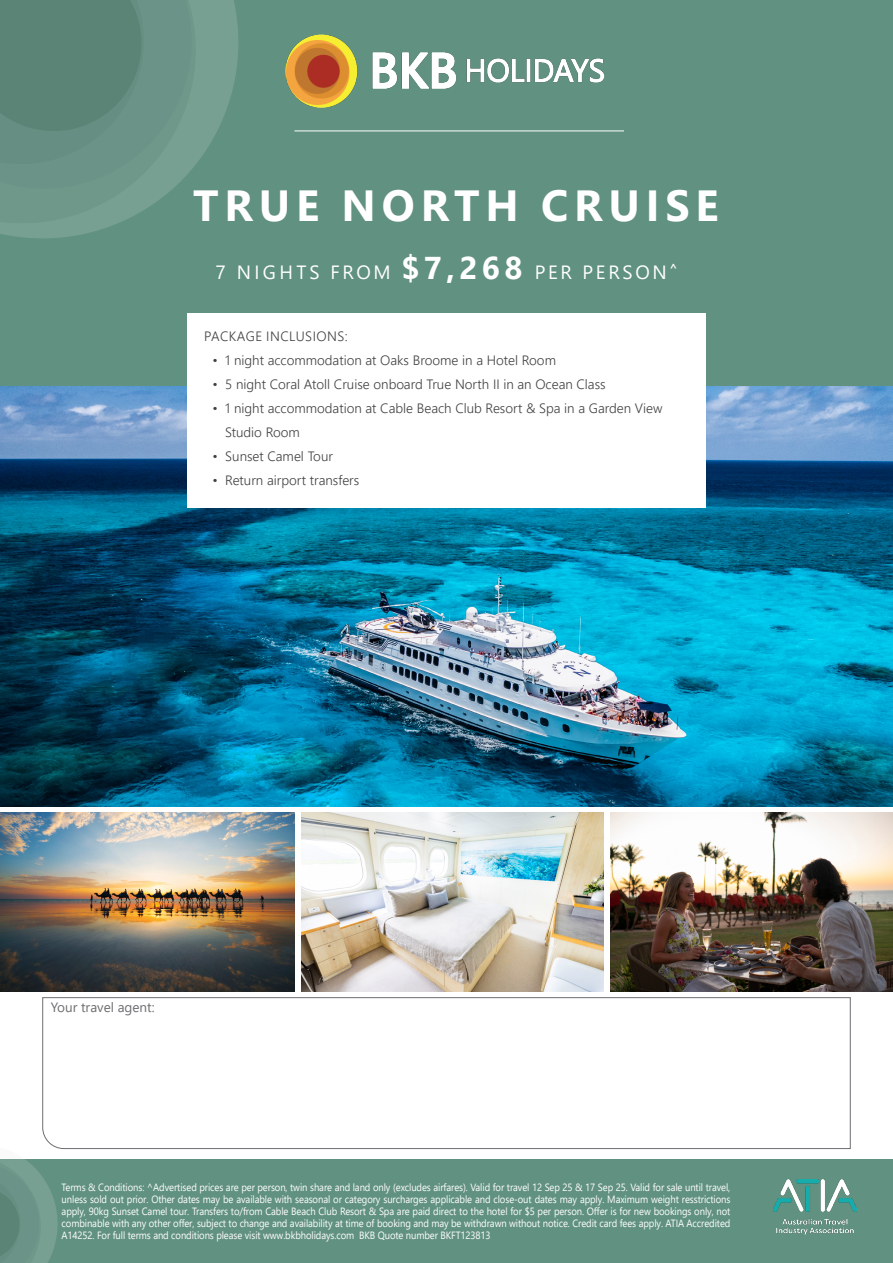
<style>
.page{position:relative;width:893px;height:1263px;background:#fff}
.page>*{position:absolute;margin:0;border:0;box-sizing:border-box;transform-origin:0 0}
.t1{font:700 48px "Segoe UI";color:#fff}
.t2{font:700 43.5px "Segoe UI";letter-spacing:.135em;color:#fff}
.t3{font:19.2px "Segoe UI";letter-spacing:.14em;color:#fff}
.t4{font:300 13.5px/24px "Segoe UI";color:#414042}
.t5{font:300 13.5px "Segoe UI";letter-spacing:.035em;color:#414042}
.t6{font:13.5px "Segoe UI";color:#6d6e71}
.t7{font:10.5px/12px "Segoe UI";letter-spacing:-.01em;color:#fff;text-align:justify;scale:.9 1}
.s1{font-weight:700;font-size:31.5px}
</style>
<div class="page">
<div style="left:0;top:1159px;width:893px;height:104px;background:#619181"></div>
<img style="left:0;top:386px;width:893px;height:421px">
<div style="left:0;top:0;width:893px;height:386px;background:#619181"></div>
<img style="left:285px;top:34px;width:339px;height:97px">
<hr style="left:294px;top:131px;width:330px;height:1px;background:#fff">
<svg style="left:220px;top:0;width:18px;height:124px;fill:#779f92"></svg>
<svg style="left:0;top:0;width:220px;height:238px;fill:#6f978a"></svg>
<svg style="left:0;top:0;width:213px;height:210px"></svg>
<svg style="left:42px;top:997px;width:809px;height:152px"></svg>
<svg style="left:0;top:1133px;width:68px;height:130px"></svg>
<img style="left:0;top:812px;width:294px;height:180px">
<img style="left:302px;top:812px;width:302px;height:180px">
<div style="left:187px;top:314px;width:519px;height:194px;background:#fff"></div>
<img style="left:773px;top:1179px;width:83px;height:55px">
<img style="left:611px;top:812px;width:282px;height:180px">
<h2 class="t2" style="left:47px;top:164px;width:673px"><sup>STAY&amp;</sup>TRUE NORTH CRUISE</h2>
<h1 class="t1" style="left:216px;top:146px;width:139px">SWIM</h1>
<h3 class="t3" style="left:215px;top:254px;width:464px">7 NIGHTS FROM <span class="s1">$7,268</span> PER PERSON<sup>^</sup></h3>
<p class="t5" style="left:204px;top:323px;width:145px">PACKAGE INCLUSIONS:</p>
<p class="t4" style="left:213px;top:346px;width:345px">• 1 night accommodation at Oaks Broome in a Hotel Room</p>
<p class="t4" style="left:213px;top:370px;width:395px">• 5 night Coral Atoll Cruise onboard True North II in an Ocean Class</p>
<p class="t4" style="left:225px;top:394px;width:439px;text-indent:-13px">• 1 night accommodation at Cable Beach Club Resort &amp; Spa in a Garden View<br>Studio Room</p>
<p class="t4" style="left:213px;top:442px;width:122px">• Sunset Camel Tour</p>
<p class="t4" style="left:213px;top:466px;width:148px">• Return airport transfers</p>
<p class="t6" style="left:51px;top:994px;width:105px">Your travel agent:</p>
<p class="t7" style="left:62px;top:1180px;width:745px">Terms &amp; Conditions: ^Advertised prices are per person, twin share and land only (excludes airfares). Valid for travel 12 Sep 25 &amp; 17 Sep 25. Valid for sale until travel, unless sold out prior. Other dates may be available with seasonal or category surcharges applicable and close-out dates may apply. Maximum weight resstrictions apply, 90kg Sunset Camel tour. Transfers to/from Cable Beach Club Resort &amp; Spa are paid direct to the hotel for $5 per person. Offer is for new bookings only, not combinable with any other offer, subject to change and availability at time of booking and may be withdrawn without notice. Credit card fees apply. ATIA Accredited A14252. For full terms and conditions please visit www.bkbholidays.com BKB Quote number BKFT123813</p>
</div>
